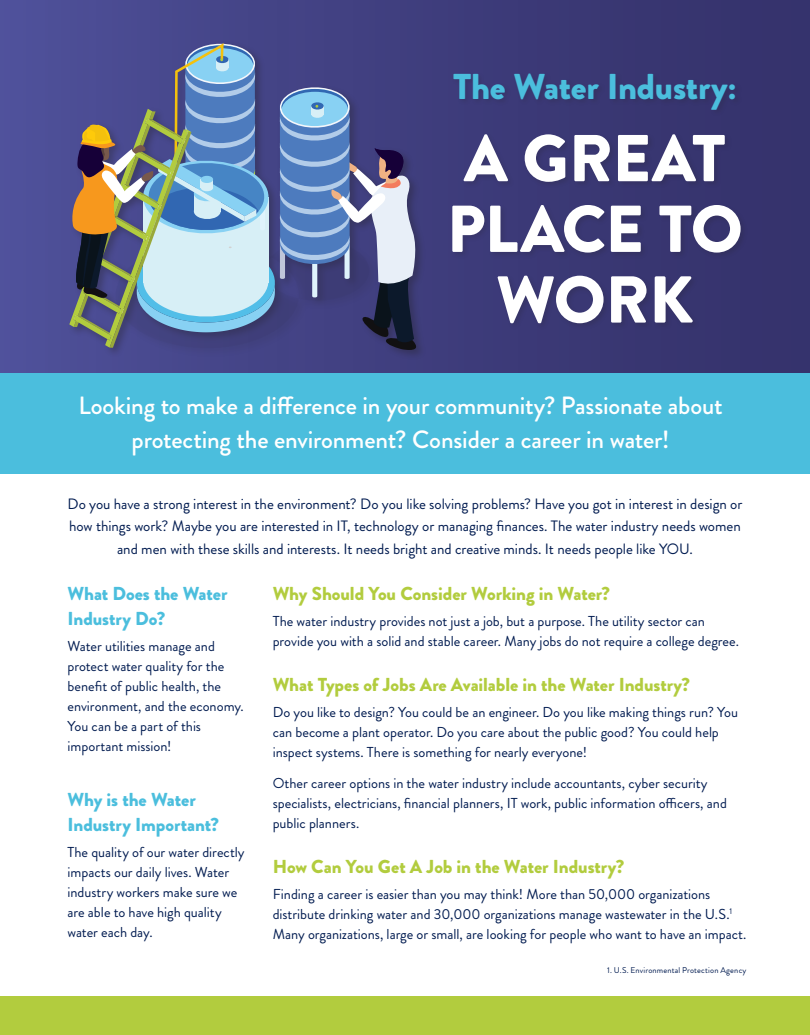
<style>
.page{position:relative;width:810px;height:1035px;background:#fff}
.page>*{position:absolute;margin:0;border:0;box-sizing:border-box;transform-origin:0 0}
.t1{font:900 66.12px/70.6px "Brandon Grotesque";letter-spacing:-.015em;color:#fff;text-align:center}
.t2{font:900 35.88px "Brandon Grotesque";letter-spacing:-.01em;color:#4bbedd}
.t3{font:500 25px/33.2px "Brandon Grotesque";letter-spacing:-.005em;color:#fff;text-align:center}
.t4{font:900 18.75px "Brandon Grotesque";letter-spacing:-.005em;color:#b2cc3e}
.t5{font:900 18.75px/25px "Brandon Grotesque";letter-spacing:-.005em;color:#4bbedd}
.t6{font:15px/22.5px "Brandon Grotesque";letter-spacing:-.005em;color:#001b50;text-align:center}
.t7{font:14.38px/20px "Brandon Grotesque";color:#001b50}
.t8{font:8.38px "Brandon Grotesque";letter-spacing:.02em;color:#001b50}
</style>
<div class="page">
<div style="left:0;top:0;width:810px;height:377px;background:linear-gradient(to right,#4e4f98,#333068)"></div>
<div style="left:451px;top:71px;width:297px;height:259px;background:#383670"></div>
<div style="left:0;top:373px;width:810px;height:101px;background:#4bbedd"></div>
<div style="left:0;top:997px;width:810px;height:38px;background:#b2cc3e"></div>
<div style="left:67px;top:41px;width:359px;height:320px;background:#231f20;opacity:.33"></div>
<svg style="left:69px;top:42px;width:355px;height:311px;background:#6a789e"></svg>
<h2 class="t2" style="left:453px;top:61px;width:285px">The Water Industry:</h2>
<h1 class="t1" style="left:447px;top:124px;width:298px">A GREAT<br>PLACE TO<br>WORK</h1>
<h3 class="t3" style="left:78px;top:390px;width:646px">Looking to make a difference in your community? Passionate about protecting the environment? Consider a career in water!</h3>
<p class="t6" style="left:68px;top:493px;width:676px">Do you have a strong interest in the environment? Do you like solving problems? Have you got in interest in design or how things work? Maybe you are interested in IT, technology or managing finances. The water industry needs women and men with these skills and interests. It needs bright and creative minds. It needs people like YOU.</p>
<h3 class="t4" style="left:273px;top:580px;width:339px">Why Should You Consider Working in Water?</h3>
<p class="t7" style="left:273px;top:611px;width:468px">The water industry provides not just a job, but a purpose. The utility sector can provide you with a solid and stable career. Many jobs do not require a college degree.</p>
<h3 class="t4" style="left:273px;top:671px;width:419px">What Types of Jobs Are Available in the Water Industry?</h3>
<p class="t7" style="left:273px;top:702px;width:467px">Do you like to design? You could be an engineer. Do you like making things run? You can become a plant operator. Do you care about the public good? You could help inspect systems. There is something for nearly everyone!</p>
<p class="t7" style="left:273px;top:773px;width:456px">Other career options in the water industry include accountants, cyber security specialists, electricians, financial planners, IT work, public information officers, and public planners.</p>
<h3 class="t4" style="left:273px;top:853px;width:353px">How Can You Get A Job in the Water Industry?</h3>
<p class="t7" style="left:273px;top:884px;width:475px">Finding a career is easier than you may think! More than 50,000 organizations distribute drinking water and 30,000 organizations manage wastewater in the U.S.<sup>1<br></sup>Many organizations, large or small, are looking for people who want to have an impact.</p>
<p class="t8" style="left:607px;top:964px;width:141px">1. U.S. Environmental Protection Agency</p>
<h3 class="t5" style="left:68px;top:581px;width:162px">What Does the Water<br>Industry Do?</h3>
<p class="t7" style="left:68px;top:636px;width:178px">Water utilities manage and protect water quality for the benefit of public health, the environment, and the economy.<br>You can be a part of this important mission!</p>
<h3 class="t5" style="left:68px;top:788px;width:153px">Why is the Water<br>Industry Important?</h3>
<p class="t7" style="left:68px;top:843px;width:179px">The quality of our water directly impacts our daily lives. Water industry workers make sure we are able to have high quality water each day.</p>
</div>
